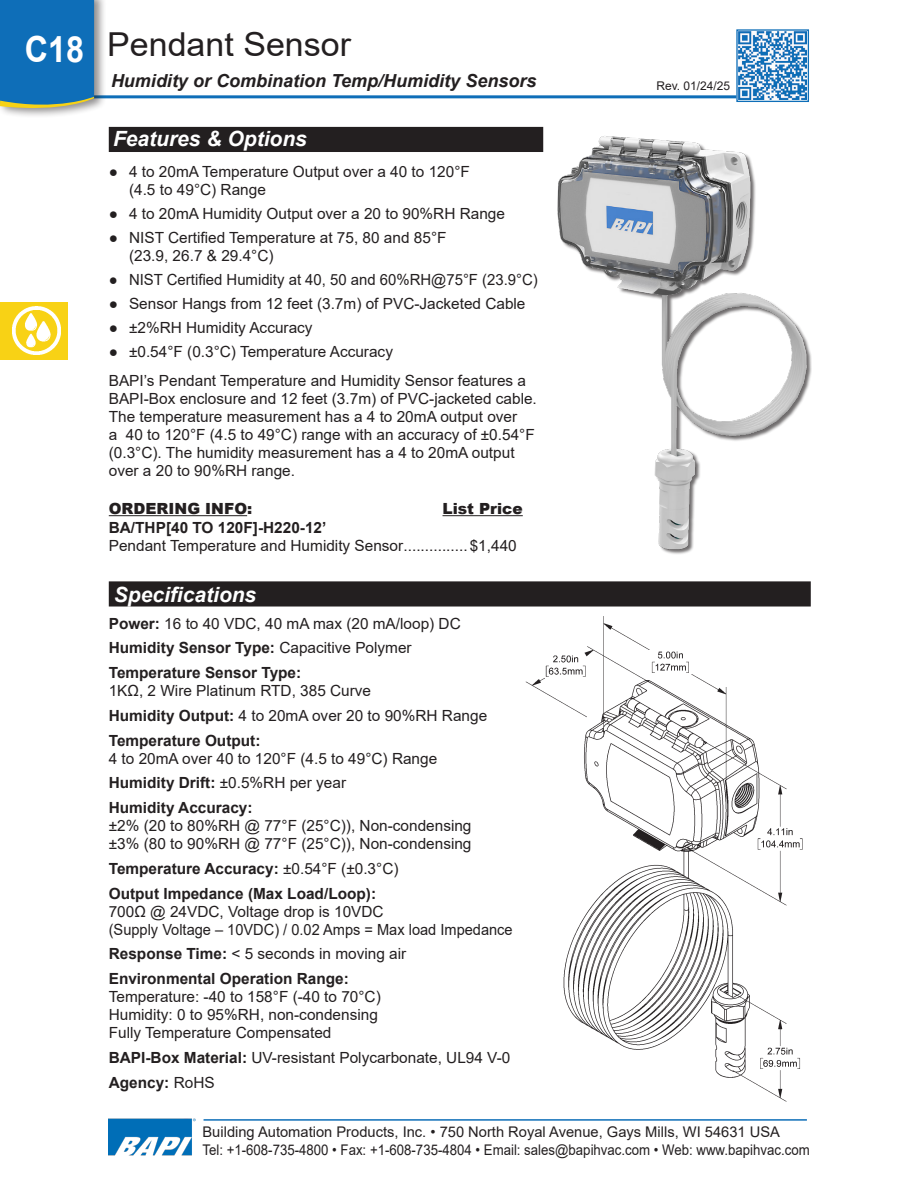
<style>
.page{position:relative;width:918px;height:1188px;background:#fff}
.page>*{position:absolute;margin:0;border:0;box-sizing:border-box;transform-origin:0 0}
.t1{font:700 36px "Arial";color:#fff;scale:.9 1}
.Sub_Section_Title{font:33px "Arial";color:#231f20}
.Subhead{font:italic 700 21px "Arial";color:#fff}
.t2{font:italic 700 18px "Arial";color:#231f20}
.Bullet_List{font:15.3px/18px "Arial";color:#231f20}
.t3{font:700 15.3px/18px "Arial";color:#231f20}
.Bullet_List-2{font:15.3px "Arial";color:#231f20;scale:.95 1}
.t4{font:900 15.3px "Arial";color:#231f20}
.t5{font:14.7px/18px "Arial";color:#231f20}
.Body_text{font:12px "Arial";color:#231f20}
.s1{font-weight:700}
.s2{font-weight:400}
</style>
<div class="page">
<hr style="left:14px;top:95px;width:722px;height:3px;background:#0e6eb8">
<div style="left:0;top:0;width:107px;height:119px;background:#231f20;opacity:.5"></div>
<svg style="left:0;top:0;width:94px;height:113px;background:#2076b4"></svg>
<img style="left:738px;top:31px;width:69px;height:69px">
<div style="left:736px;top:29px;width:73px;height:73px;border:1px solid #0e6eb8"></div>
<hr style="left:204px;top:1119px;width:603px;height:2px;background:#0e6eb8">
<img style="left:108px;top:1118px;width:87px;height:38px">
<div style="left:0;top:302px;width:68px;height:57px;background:#f8d215"></div>
<img style="left:13px;top:307px;width:48px;height:48px">
<img style="left:557px;top:136px;width:255px;height:418px">
<div style="left:110px;top:128px;width:432px;height:23px;background:#231f20"></div>
<div style="left:109px;top:127px;width:434px;height:25px;border:2px solid #231f20"></div>
<hr style="left:109px;top:515px;width:138px;height:1px;background:#231f20">
<hr style="left:443px;top:515px;width:80px;height:1px;background:#231f20">
<div style="left:110px;top:582px;width:700px;height:24px;background:#231f20"></div>
<div style="left:109px;top:581px;width:702px;height:26px;border:2px solid #231f20"></div>
<img style="left:505px;top:599px;width:306px;height:503px">
<h1 class="t1" style="left:25px;top:24px;width:68px">C18</h1>
<p class="Sub_Section_Title" style="left:107px;top:22px;width:245px">Pendant Sensor</p>
<p class="t2" style="left:111px;top:69px;width:427px">Humidity or Combination Temp/Humidity Sensors</p>
<p class="Subhead" style="left:113px;top:125px;width:195px">Features &amp; Options</p>
<p class="Bullet_List" style="left:129px;top:163px;width:342px;text-indent:-20px">● 4 to 20mA Temperature Output over a 40 to 120°F (4.5 to 49°C) Range</p>
<p class="Bullet_List" style="left:109px;top:205px;width:398px">● 4 to 20mA Humidity Output over a 20 to 90%RH Range</p>
<p class="Bullet_List" style="left:129px;top:228px;width:319px;text-indent:-20px">● NIST Certified Temperature at 75, 80 and 85°F (23.9, 26.7 &amp; 29.4°C)</p>
<p class="Bullet_List" style="left:109px;top:270px;width:431px">● NIST Certified Humidity at 40, 50 and 60%RH@75°F (23.9°C)</p>
<p class="Bullet_List" style="left:109px;top:294px;width:418px">● Sensor Hangs from 12 feet (3.7m) of PVC-Jacketed Cable</p>
<p class="Bullet_List" style="left:109px;top:318px;width:205px">● ±2%RH Humidity Accuracy</p>
<p class="Bullet_List" style="left:109px;top:342px;width:286px">● ±0.54°F (0.3°C) Temperature Accuracy</p>
<p class="Bullet_List" style="left:109px;top:371px;width:430px">BAPI’s Pendant Temperature and Humidity Sensor features a BAPI-Box enclosure and 12 feet (3.7m) of PVC-jacketed cable.<br>The temperature measurement has a 4 to 20mA output over<br>a 40 to 120°F (4.5 to 49°C) range with an accuracy of ±0.54°F (0.3°C). The humidity measurement has a 4 to 20mA output over a 20 to 90%RH range.</p>
<p class="t4" style="left:109px;top:497px;width:145px">ORDERING INFO:</p>
<p class="t4" style="left:443px;top:497px;width:82px">List Price</p>
<p class="t3" style="left:109px;top:519px;width:219px">BA/THP[40 TO 120F]-H220-12’</p>
<p class="Bullet_List" style="left:109px;top:537px;width:409px">Pendant Temperature and Humidity Sensor...............$1,440</p>
<p class="Subhead" style="left:114px;top:581px;width:144px">Specifications</p>
<p class="Bullet_List" style="left:109px;top:614px;width:354px"><span class="s1">Power:</span> 16 to 40 VDC, 40 mA max (20 mA/loop) DC</p>
<p class="t3" style="left:109px;top:639px;width:305px">Humidity Sensor Type: <span class="s2">Capacitive Polymer</span></p>
<p class="Bullet_List" style="left:109px;top:664px;width:264px"><span class="s1">Temperature Sensor Type:<br></span>1KΩ, 2 Wire Platinum RTD, 385 Curve</p>
<p class="Bullet_List" style="left:109px;top:706px;width:380px"><span class="s1">Humidity Output:</span> 4 to 20mA over 20 to 90%RH Range</p>
<p class="Bullet_List" style="left:109px;top:731px;width:330px"><span class="s1">Temperature Output:<br></span>4 to 20mA over 40 to 120°F (4.5 to 49°C) Range</p>
<p class="t3" style="left:109px;top:774px;width:239px">Humidity Drift: <span class="s2">±0.5%RH per year</span></p>
<p class="t3" style="left:109px;top:799px;width:145px">Humidity Accuracy:</p>
<p class="Bullet_List" style="left:109px;top:817px;width:364px">±2% (20 to 80%RH @ 77°F (25°C)), Non-condensing</p>
<p class="Bullet_List" style="left:109px;top:835px;width:364px">±3% (80 to 90%RH @ 77°F (25°C)), Non-condensing</p>
<p class="t3" style="left:109px;top:860px;width:291px">Temperature Accuracy: <span class="s2">±0.54°F (±0.3°C)</span></p>
<p class="t3" style="left:109px;top:884px;width:276px">Output Impedance (Max Load/Loop):<br><span class="s2">700Ω @ 24VDC, Voltage drop is 10VDC</span></p>
<p class="Bullet_List-2" style="left:109px;top:919px;width:427px">(Supply Voltage – 10VDC) / 0.02 Amps = Max load Impedance</p>
<p class="Bullet_List" style="left:109px;top:945px;width:299px"><span class="s1">Response Time:</span> &lt; 5 seconds in moving air</p>
<p class="t3" style="left:109px;top:970px;width:242px">Environmental Operation Range:</p>
<p class="Bullet_List" style="left:109px;top:988px;width:274px">Temperature: -40 to 158°F (-40 to 70°C)</p>
<p class="Bullet_List" style="left:109px;top:1006px;width:271px">Humidity: 0 to 95%RH, non-condensing</p>
<p class="Bullet_List" style="left:109px;top:1024px;width:224px">Fully Temperature Compensated</p>
<p class="Bullet_List" style="left:109px;top:1048px;width:403px"><span class="s1">BAPI-Box Material:</span> UV-resistant Polycarbonate, UL94 V-0</p>
<p class="t3" style="left:109px;top:1073px;width:107px">Agency: <span class="s2">RoHS</span></p>
<p class="Body_text" style="left:657px;top:77px;width:75px">Rev. 01/24/25</p>
<p class="t5" style="left:202px;top:1123px;width:609px">Building Automation Products, Inc. • 750 North Royal Avenue, Gays Mills, WI 54631 USA<br>Tel: +1-608-735-4800 • Fax: +1-608-735-4804 • Email: sales@bapihvac.com • Web: www.bapihvac.com</p>
</div>
